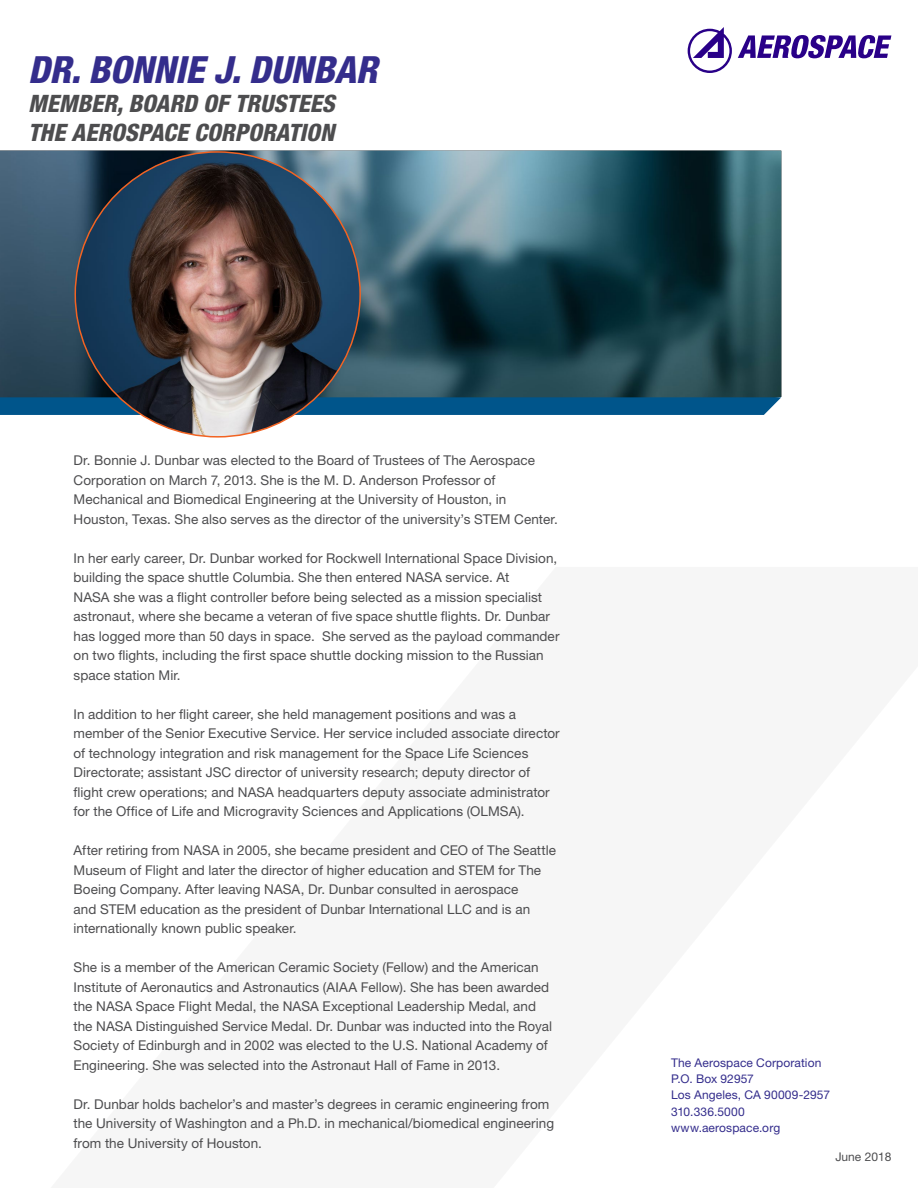
<style>
.page{position:relative;width:918px;height:1188px;background:#fff}
.page>*{position:absolute;margin:0;border:0;box-sizing:border-box;transform-origin:0 0}
.t1{font:italic 800 condensed 37.5px "Helvetica Neue LT Std";letter-spacing:-.005em;color:#342d8c}
.t2{font:italic 800 condensed 24px/28.8px "Helvetica Neue LT Std";color:#4d4d4f}
.t3{font:13.5px/19.5px "Helvetica Neue LT Std";letter-spacing:.005em;color:#4d4d4f}
.t4{font:12px/16.2px "Helvetica Neue LT Std";letter-spacing:.01em;color:#342d8c}
.t5{font:12px "Helvetica Neue LT Std";color:#4d4d4f}
</style>
<div class="page">
<img style="left:0;top:151px;width:781px;height:246px">
<svg style="left:0;top:397px;width:781px;height:18px;background:#05578b"></svg>
<svg style="left:738px;top:35px;width:153px;height:23px"></svg>
<svg style="left:688px;top:27px;width:44px;height:46px"></svg>
<img style="left:75px;top:152px;width:285px;height:285px;border-radius:142px">
<h1 class="t1" style="left:28px;top:46px;width:351px">DR. BONNIE J. DUNBAR</h1>
<h2 class="t2" style="left:28px;top:89px;width:308px">MEMB ER, BOARD OF TRUSTEES<br>THE AEROSPACE CORPORATION</h2>
<p class="t3" style="left:74px;top:451px;width:486px">Dr. Bonnie J. Dunbar was elected to the Board of Trustees of The Aerospace Corporation on March 7, 2013. She is the M. D. Anderson Professor of Mechanical and Biomedical Engineering at the University of Houston, in Houston, Texas. She also serves as the director of the university’s STEM Center.</p>
<p class="t3" style="left:74px;top:548px;width:487px">In her early career, Dr. Dunbar worked for Rockwell International Space Division, building the space shuttle Columbia. She then entered NASA service. At<br>NASA she was a flight controller before being selected as a mission specialist astronaut, where she became a veteran of five space shuttle flights. Dr. Dunbar has logged more than 50 days in space. She served as the payload commander on two flights, including the first space shuttle docking mission to the Russian space station Mir.</p>
<p class="t3" style="left:74px;top:704px;width:488px">In addition to her flight career, she held management positions and was a member of the Senior Executive Service. Her service included associate director of technology integration and risk management for the Space Life Sciences Directorate; assistant JSC director of university research; deputy director of flight crew operations; and NASA headquarters deputy associate administrator for the Office of Life and Microgravity Sciences and Applications (OLMSA).</p>
<p class="t3" style="left:74px;top:841px;width:484px">After retiring from NASA in 2005, she became president and CEO of The Seattle Museum of Flight and later the director of higher education and STEM for The Boeing Company. After leaving NASA, Dr. Dunbar consulted in aerospace<br>and STEM education as the president of Dunbar International LLC and is an internationally known public speaker.</p>
<p class="t3" style="left:74px;top:958px;width:480px">She is a member of the American Ceramic Society (Fellow) and the American Institute of Aeronautics and Astronautics (AIAA Fellow). She has been awarded the NASA Space Flight Medal, the NASA Exceptional Leadership Medal, and the NASA Distinguished Service Medal. Dr. Dunbar was inducted into the Royal Society of Edinburgh and in 2002 was elected to the U.S. National Academy of Engineering. She was selected into the Astronaut Hall of Fame in 2013.</p>
<p class="t3" style="left:74px;top:1094px;width:482px">Dr. Dunbar holds bachelor’s and master’s degrees in ceramic engineering from the University of Washington and a Ph.D. in mechanical/biomedical engineering from the University of Houston.</p>
<p class="t4" style="left:671px;top:1054px;width:160px">The Aerospace Corporation<br>P.O. Box 92957<br>Los Angeles, CA 90009-2957<br>310.336.5000 www.aerospace.org</p>
<p class="t5" style="left:835px;top:1150px;width:58px">June 2018</p>
</div>
